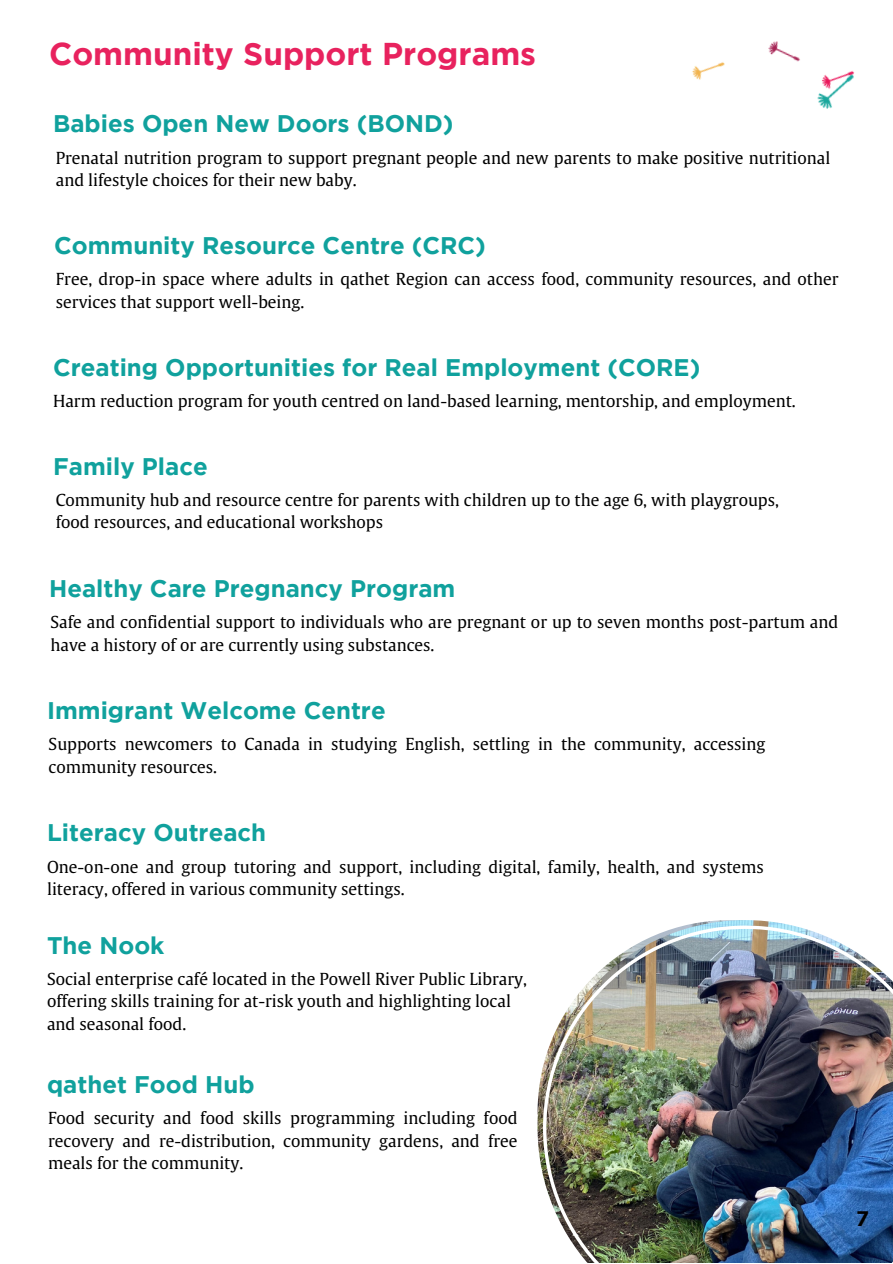
<style>
.page{position:relative;width:893px;height:1264px;background:#fff}
.page>*{position:absolute;margin:0;border:0;box-sizing:border-box;transform-origin:0 0}
.t1{font:700 31.5px "Gotham";color:#e8225e}
.t2{font:700 24px "Gotham";color:#10a19d}
.t3{font:700 21px "Gotham";color:#000}
.t4{font:16.5px/22.5px "Gulliver";color:#000}
</style>
<div class="page">
<img style="left:692px;top:41px;width:163px;height:68px">
<img style="left:537px;top:920px;width:253px;height:255px">
<img style="left:543px;top:925px;width:349px;height:337px">
<p class="t1" style="left:49px;top:42px;width:488px">Community Support Programs</p>
<p class="t2" style="left:53px;top:114px;width:402px">Babies Open New Doors (BOND)</p>
<p class="t4" style="left:56px;top:146px;width:776px">Prenatal nutrition program to support pregnant people and new parents to make positive nutritional and lifestyle choices for their new baby.</p>
<p class="t2" style="left:54px;top:236px;width:433px">Community Resource Centre (CRC)</p>
<p class="t4" style="left:56px;top:268px;width:784px">Free, drop-in space where adults in qathet Region can access food, community resources, and other services that support well-being.</p>
<p class="t2" style="left:53px;top:358px;width:648px">Creating Opportunities for Real Employment (CORE)</p>
<p class="t4" style="left:53px;top:389px;width:744px">Harm reduction program for youth centred on land-based learning, mentorship, and employment.</p>
<p class="t2" style="left:53px;top:457px;width:156px">Family Place</p>
<p class="t4" style="left:56px;top:488px;width:724px">Community hub and resource centre for parents with children up to the age 6, with playgroups, food resources, and educational workshops</p>
<p class="t2" style="left:49px;top:579px;width:407px">Healthy Care Pregnancy Program</p>
<p class="t4" style="left:50px;top:611px;width:789px">Safe and confidential support to individuals who are pregnant or up to seven months post-partum and have a history of or are currently using substances.</p>
<p class="t2" style="left:47px;top:701px;width:340px">Immigrant Welcome Centre</p>
<p class="t4" style="left:49px;top:733px;width:718px">Supports newcomers to Canada in studying English, settling in the community, accessing community resources.</p>
<p class="t2" style="left:47px;top:823px;width:221px">Literacy Outreach</p>
<p class="t4" style="left:47px;top:855px;width:718px">One-on-one and group tutoring and support, including digital, family, health, and systems literacy, offered in various community settings.</p>
<p class="t2" style="left:47px;top:936px;width:119px">The Nook</p>
<p class="t4" style="left:47px;top:967px;width:481px">Social enterprise café located in the Powell River Public Library, offering skills training for at-risk youth and highlighting local and seasonal food.</p>
<p class="t2" style="left:47px;top:1075px;width:209px">qathet Food Hub</p>
<p class="t4" style="left:48px;top:1106px;width:471px;text-align:justify">Food security and food skills programming including food recovery and re-distribution, community gardens, and free meals for the community.</p>
<p class="t3" style="left:856px;top:1210px;width:14px">7</p>
</div>
